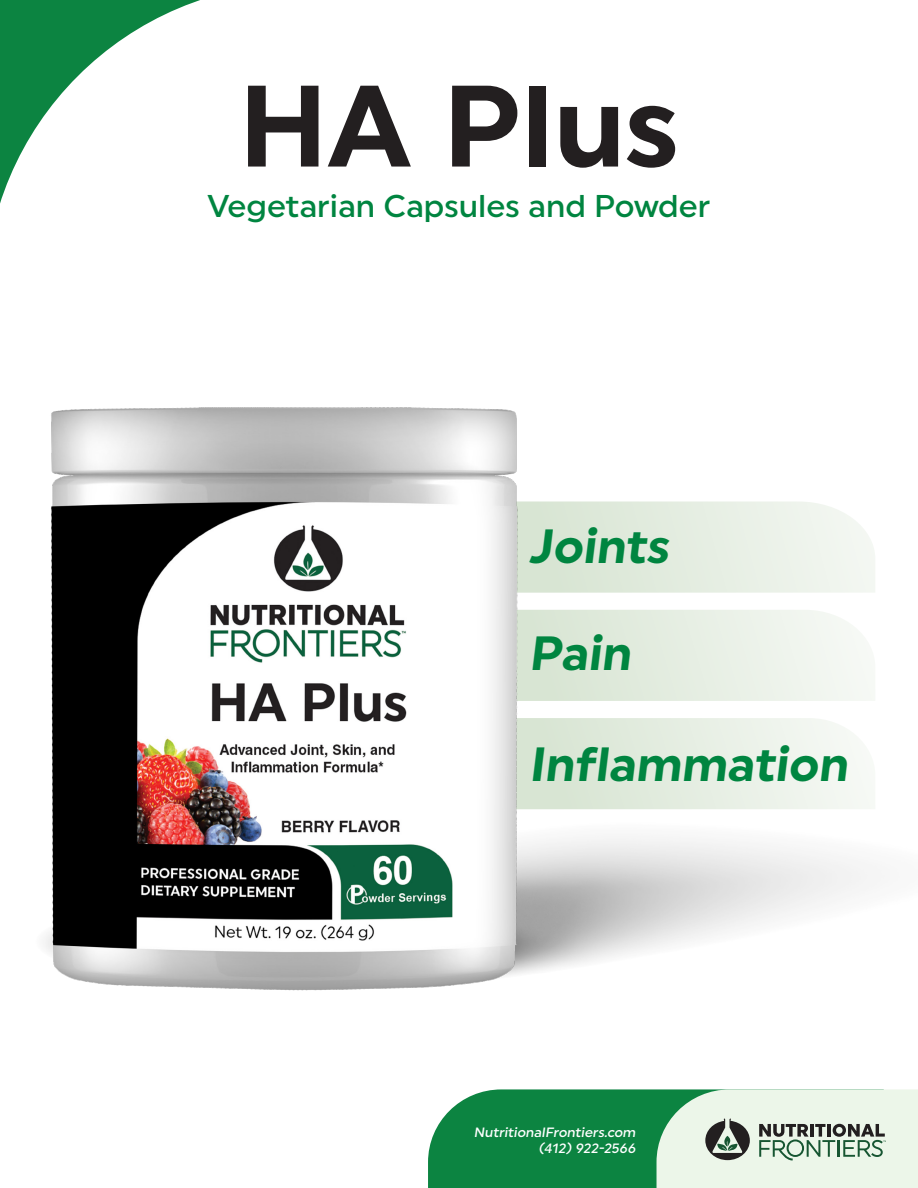
<style>
.page{position:relative;width:918px;height:1188px;background:#fff}
.page>*{position:absolute;margin:0;border:0;box-sizing:border-box;transform-origin:0 0}
.t1{font:700 115.5px "Uniform";color:#231f20}
.t2{font:700 48px "Uniform";color:#008540}
.t3{font:500 31.5px "Uniform";color:#008540}
.t4{font:500 13.5px "Uniform";color:#fff}
</style>
<div class="page">
<svg style="left:0;top:0;width:200px;height:204px"></svg>
<div style="left:428px;top:1104px;width:229px;height:84px;background:#0c8441"></div>
<svg style="left:657px;top:1104px;width:261px;height:84px;background:#cedbcd"></svg>
<img style="left:45px;top:407px;width:873px;height:697px">
<p class="t1" style="left:239px;top:57px;width:442px">HA Plus</p>
<p class="t3" style="left:208px;top:187px;width:504px">Vegetarian Capsules and Powder</p>
<p class="t2" style="left:529px;top:517px;width:148px">Joints</p>
<p class="t2" style="left:529px;top:624px;width:110px">Pain</p>
<p class="t2" style="left:529px;top:736px;width:327px">Inflammation</p>
<p class="t4" style="left:474px;top:1124px;width:166px">NutritionalFrontiers.com</p>
<p class="t4" style="left:538px;top:1140px;width:101px">(412) 922-2566</p>
</div>
